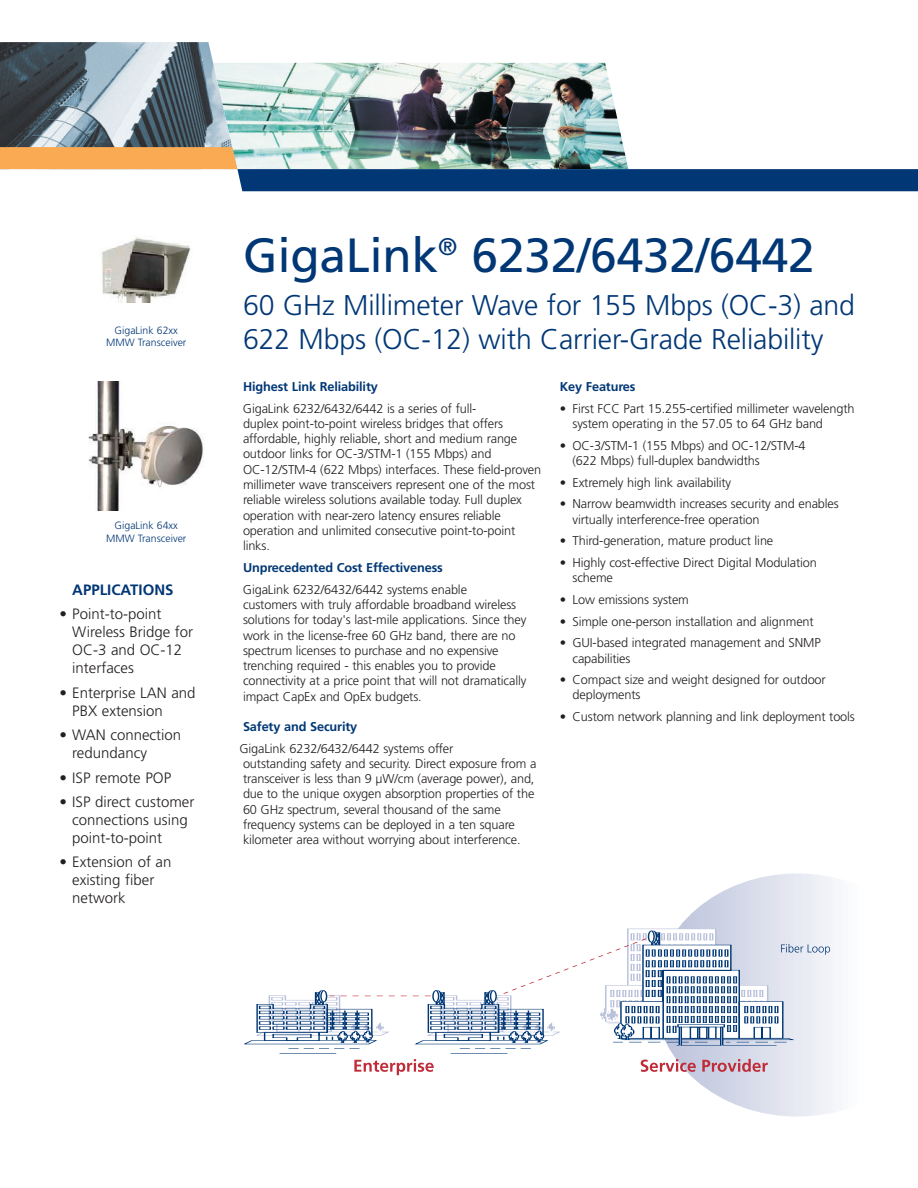
<style>
.page{position:relative;width:918px;height:1188px;background:#fff}
.page>*{position:absolute;margin:0;border:0;box-sizing:border-box;transform-origin:0 0}
.t1{font:48px "Frutiger";letter-spacing:-.005em;color:#013775}
.t2{font:300 28.5px/34.2px "Frutiger";letter-spacing:-.005em;color:#013775}
.t3{font:300 15px/18px "Frutiger";color:#231f20}
.t4{font:700 15px "Frutiger";color:#013775}
.t5{font:300 12.75px/15.3px "Frutiger";letter-spacing:-.01em;color:#231f20}
.t6{font:700 12.75px "Frutiger";letter-spacing:-.01em;color:#013775}
.t7{font:300 10.5px/12.6px "Frutiger";color:#013775;text-align:center}
</style>
<div class="page">
<img style="left:102px;top:236px;width:89px;height:66px">
<img style="left:88px;top:381px;width:116px;height:129px">
<svg style="left:655px;top:873px;width:180px;height:243px"></svg>
<svg style="left:251px;top:929px;width:579px;height:146px"></svg>
<svg style="left:0;top:42px;width:918px;height:149px"></svg>
<p class="t7" style="left:106px;top:325px;width:82px">GigaLink 62xx<br>MMW Transceiver</p>
<p class="t7" style="left:106px;top:520px;width:82px">GigaLink 64xx<br>MMW Transceiver</p>
<p class="t4" style="left:72px;top:584px;width:103px">APPLICATIONS</p>
<p class="t3" style="left:72px;top:606px;width:122px;text-indent:-13px">• Point-to-point<br>Wireless Bridge for<br>OC-3 and OC-12 interfaces</p>
<p class="t3" style="left:72px;top:685px;width:125px;text-indent:-13px">• Enterprise LAN and<br>PBX extension</p>
<p class="t3" style="left:72px;top:727px;width:110px;text-indent:-13px">• WAN connection redundancy</p>
<p class="t3" style="left:60px;top:769px;width:113px">• ISP remote POP</p>
<p class="t3" style="left:72px;top:794px;width:124px;text-indent:-13px">• ISP direct customer connections using point-to-point</p>
<p class="t3" style="left:72px;top:854px;width:101px;text-indent:-13px">• Extension of an existing fiber network</p>
<h1 class="t1" style="left:243px;top:236px;width:573px">GigaLink<sup>®</sup> 6232/6432/6442</h1>
<h2 class="t2" style="left:243px;top:290px;width:614px">60 GHz Millimeter Wave for 155 Mbps (OC-3) and<br>622 Mbps (OC-12) with Carrier-Grade Reliability</h2>
<p class="t6" style="left:243px;top:381px;width:136px">Highest Link Reliability</p>
<p class="t5" style="left:243px;top:401px;width:300px">GigaLink 6232/6432/6442 is a series of full-<br>duplex point-to-point wireless bridges that offers affordable, highly reliable, short and medium range outdoor links for OC-3/STM-1 (155 Mbps) and OC-12/STM-4 (622 Mbps) interfaces. These field-proven millimeter wave transceivers represent one of the most reliable wireless solutions available today. Full duplex operation with near-zero latency ensures reliable operation and unlimited consecutive point-to-point links.</p>
<p class="t6" style="left:243px;top:562px;width:201px">Unprecedented Cost Effectiveness</p>
<p class="t5" style="left:243px;top:583px;width:285px">GigaLink 6232/6432/6442 systems enable<br>customers with truly affordable broadband wireless solutions for today's last-mile applications. Since they work in the license-free 60 GHz band, there are no spectrum licenses to purchase and no expensive trenching required - this enables you to provide connectivity at a price point that will not dramatically impact CapEx and OpEx budgets.</p>
<p class="t6" style="left:243px;top:721px;width:116px">Safety and Security</p>
<p class="t5" style="left:239px;top:742px;width:298px">GigaLink 6232/6432/6442 systems offer<br>outstanding safety and security. Direct exposure from a transceiver is less than 9 µW/cm (average power), and, due to the unique oxygen absorption properties of the 60 GHz spectrum, several thousand of the same frequency systems can be deployed in a ten square kilometer area without worrying about interference.</p>
<p class="t6" style="left:560px;top:381px;width:77px">Key Features</p>
<p class="t5" style="left:573px;top:401px;width:284px;text-indent:-13px">• First FCC Part 15.255-certified millimeter wavelength system operating in the 57.05 to 64 GHz band</p>
<p class="t5" style="left:573px;top:438px;width:235px;text-indent:-13px">• OC-3/STM-1 (155 Mbps) and OC-12/STM-4 (622 Mbps) full-duplex bandwidths</p>
<p class="t5" style="left:560px;top:475px;width:173px">• Extremely high link availability</p>
<p class="t5" style="left:573px;top:497px;width:268px;text-indent:-13px">• Narrow beamwidth increases security and enables virtually interference-free operation</p>
<p class="t5" style="left:560px;top:534px;width:215px">• Third-generation, mature product line</p>
<p class="t5" style="left:573px;top:556px;width:246px;text-indent:-13px">• Highly cost-effective Direct Digital Modulation scheme</p>
<p class="t5" style="left:560px;top:593px;width:131px">• Low emissions system</p>
<p class="t5" style="left:560px;top:614px;width:255px">• Simple one-person installation and alignment</p>
<p class="t5" style="left:573px;top:636px;width:250px;text-indent:-13px">• GUI-based integrated management and SNMP capabilities</p>
<p class="t5" style="left:573px;top:673px;width:255px;text-indent:-13px">• Compact size and weight designed for outdoor deployments</p>
<p class="t5" style="left:560px;top:710px;width:297px">• Custom network planning and link deployment tools</p>
</div>
